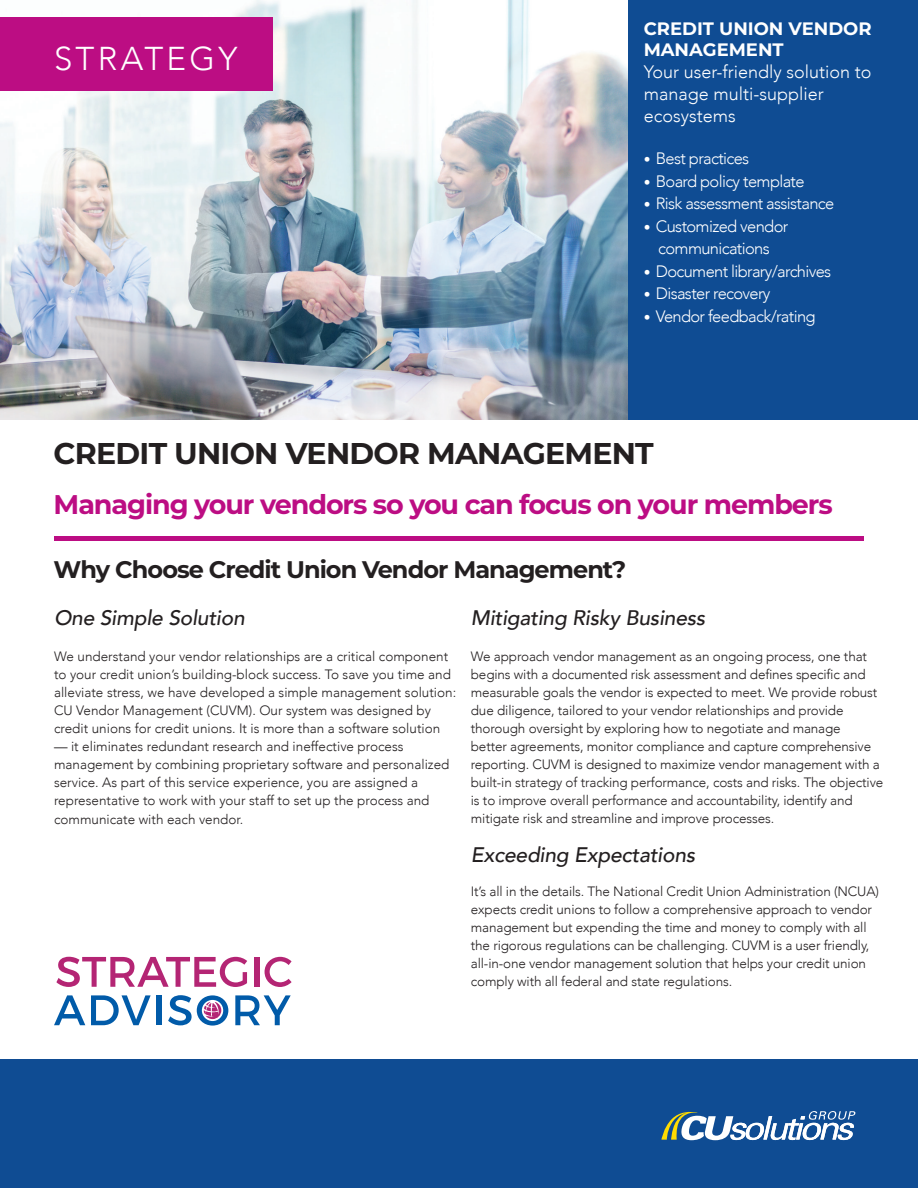
<style>
.page{position:relative;width:918px;height:1188px;background:#fff}
.page>*{position:absolute;margin:0;border:0;box-sizing:border-box;transform-origin:0 0}
.t1{font:300 33px "Avenir";letter-spacing:.1em;color:#fff}
.t2{font:700 30px "Montserrat";letter-spacing:-.025em;color:#231f20}
.t3{font:700 27px "Montserrat";letter-spacing:-.04em;color:#bc0d83}
.t4{font:700 24px "Montserrat";letter-spacing:-.04em;color:#231f20}
.t5{font:italic 500 21px "Avenir";letter-spacing:-.01em;color:#231f20}
.t6{font:300 18px "Avenir";color:#fff}
.t7{font:700 18px/21.6px "Montserrat";color:#fff}
.t8{font:300 16.5px "Avenir";letter-spacing:-.04em;color:#fff}
.t9{font:300 13.5px/18px "Avenir";letter-spacing:-.01em;color:#231f20}
.s1{font-size:13.5px}
</style>
<div class="page">
<div style="left:0;top:1059px;width:918px;height:129px;background:#0f4c93"></div>
<img style="left:0;top:0;width:629px;height:419px">
<div style="left:0;top:17px;width:272px;height:74px;background:#bc0d83"></div>
<hr style="left:54px;top:537px;width:810px;height:4px;background:#bc0d83">
<svg style="left:661px;top:1111px;width:195px;height:29px"></svg>
<svg style="left:56px;top:957px;width:191px;height:30px"></svg>
<div style="left:254px;top:957px;width:5px;height:30px;background:#b42574"></div>
<svg style="left:265px;top:957px;width:27px;height:30px"></svg>
<svg style="left:54px;top:995px;width:31px;height:30px"></svg>
<svg style="left:91px;top:995px;width:60px;height:30px"></svg>
<div style="left:156px;top:995px;width:5px;height:30px;background:#015ba9"></div>
<svg style="left:235px;top:995px;width:56px;height:30px"></svg>
<svg style="left:168px;top:995px;width:60px;height:31px"></svg>
<div style="left:629px;top:0;width:289px;height:419px;background:#0f4c93"></div>
<p class="t1" style="left:54px;top:39px;width:185px">STRATEGY</p>
<p class="t7" style="left:644px;top:17px;width:230px">CREDIT UNION VENDOR<br>MANAGEMENT</p>
<p class="t6" style="left:644px;top:61px;width:229px">Your user-friendly solution to</p>
<p class="t6" style="left:644px;top:83px;width:182px">manage multi-supplier</p>
<p class="t6" style="left:644px;top:105px;width:94px">ecosystems</p>
<p class="t8" style="left:644px;top:149px;width:107px"><span class="s1">•</span> Best practices</p>
<p class="t8" style="left:644px;top:171px;width:162px"><span class="s1">•</span> Board policy template</p>
<p class="t8" style="left:644px;top:194px;width:192px"><span class="s1">•</span> Risk assessment assistance</p>
<p class="t8" style="left:644px;top:216px;width:146px"><span class="s1">•</span> Customized vendor</p>
<p class="t8" style="left:658px;top:239px;width:113px">communications</p>
<p class="t8" style="left:644px;top:261px;width:189px"><span class="s1">•</span> Document library/archives</p>
<p class="t8" style="left:644px;top:284px;width:128px"><span class="s1">•</span> Disaster recovery</p>
<p class="t8" style="left:644px;top:306px;width:173px"><span class="s1">•</span> Vendor feedback/rating</p>
<p class="t2" style="left:54px;top:432px;width:602px">CREDIT UNION VENDOR MANAGEMENT</p>
<p class="t3" style="left:54px;top:485px;width:781px">Managing your vendors so you can focus on your members</p>
<p class="t4" style="left:54px;top:552px;width:574px">Why Choose Credit Union Vendor Management?</p>
<p class="t5" style="left:54px;top:605px;width:192px">One Simple Solution</p>
<p class="t9" style="left:54px;top:647px;width:404px">We understand your vendor relationships are a critical component to your credit union’s building-block success. To save you time and alleviate stress, we have developed a simple management solution:<br>CU Vendor Management (CUVM). Our system was designed by credit unions for credit unions. It is more than a software solution</p>
<p class="t9" style="left:54px;top:737px;width:397px">— it eliminates redundant research and ineffective process management by combining proprietary software and personalized service. As part of this service experience, you are assigned a representative to work with your staff to set up the process and</p>
<p class="t9" style="left:54px;top:811px;width:191px">communicate with each vendor.</p>
<p class="t5" style="left:471px;top:605px;width:236px">Mitigating Risky Business</p>
<p class="t9" style="left:471px;top:647px;width:414px">We approach vendor management as an ongoing process, one that begins with a documented risk assessment and defines specific and measurable goals the vendor is expected to meet. We provide robust due diligence, tailored to your vendor relationships and provide thorough oversight by exploring how to negotiate and manage<br>better agreements, monitor compliance and capture comprehensive reporting. CUVM is designed to maximize vendor management with a built-in strategy of tracking performance, costs and risks. The objective is to improve overall performance and accountability, identify and mitigate risk and streamline and improve processes.</p>
<p class="t5" style="left:471px;top:842px;width:226px">Exceeding Expectations</p>
<p class="t9" style="left:471px;top:882px;width:410px">It’s all in the details. The National Credit Union Administration (NCUA) expects credit unions to follow a comprehensive approach to vendor management but expending the time and money to comply with all the rigorous regulations can be challenging. CUVM is a user friendly, all-in-one vendor management solution that helps your credit union comply with all federal and state regulations.</p>
</div>
